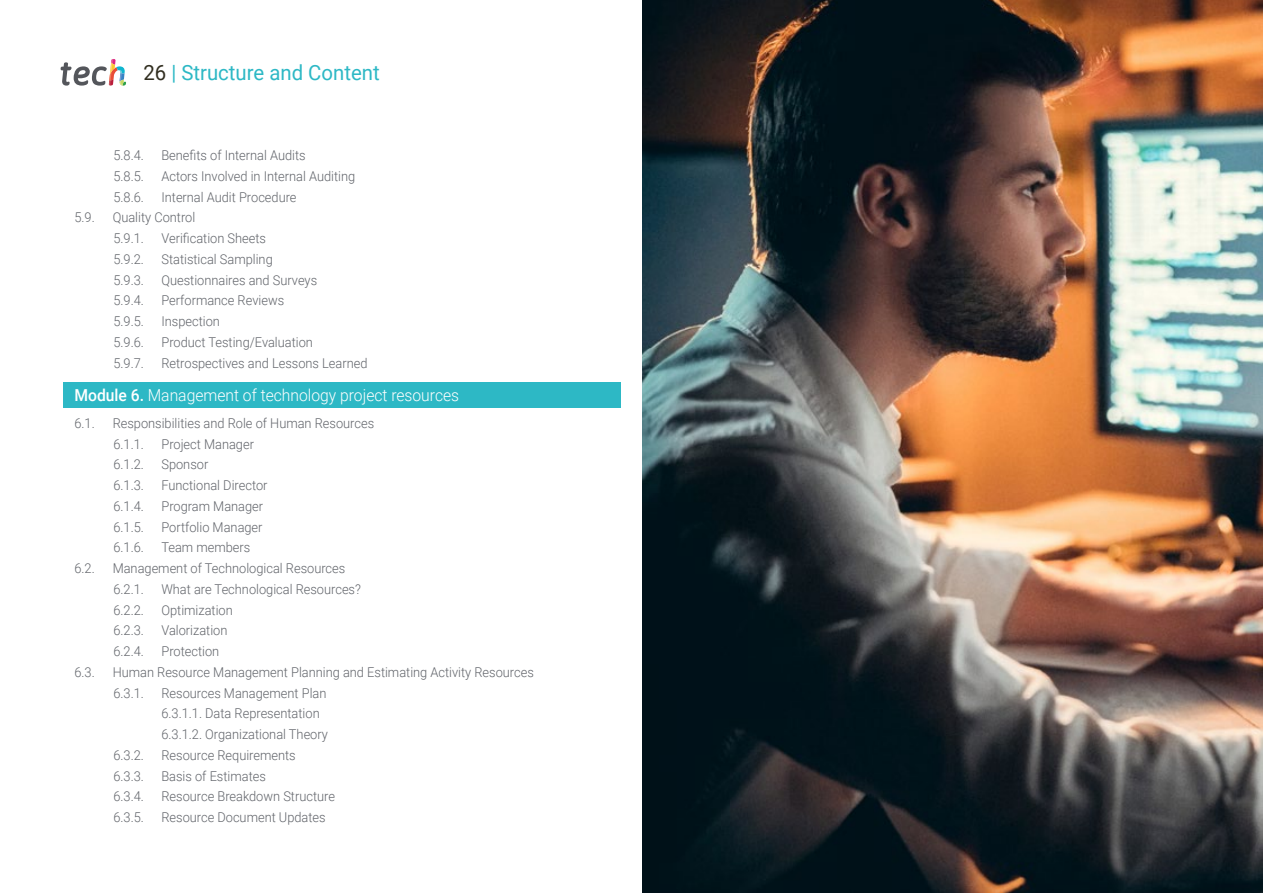
<style>
.page{position:relative;width:1263px;height:893px;background:#fff}
.page>*{position:absolute;margin:0;border:0;box-sizing:border-box;transform-origin:0 0}
.t1{font:21px "Roboto";color:#2db8c5}
.t2{font:300 16.5px "Roboto";color:#fff;scale:.95 1}
.t3{font:300 13.5px/20.7px "Roboto";color:#61646a;scale:.95 1}
.s1{color:#312e20}
.s2{font-weight:500}
</style>
<div class="page">
<svg style="left:61px;top:59px;width:65px;height:27px"></svg>
<div style="left:63px;top:382px;width:558px;height:25px;background:#2db8c5"></div>
<img style="left:642px;top:0;width:621px;height:893px">
<h1 class="t1" style="left:144px;top:57px;width:238px"><span class="s1">26</span> | Structure and Content</h1>
<p class="t3" style="left:113px;top:144px;width:34px">5.8.4.</p>
<p class="t3" style="left:161px;top:144px;width:153px">Benefits of Internal Audits</p>
<p class="t3" style="left:113px;top:165px;width:34px">5.8.5.</p>
<p class="t3" style="left:161px;top:165px;width:206px">Actors Involved in Internal Auditing</p>
<p class="t3" style="left:113px;top:186px;width:34px">5.8.6.</p>
<p class="t3" style="left:161px;top:186px;width:144px">Internal Audit Procedure</p>
<p class="t3" style="left:74px;top:207px;width:23px">5.9.</p>
<p class="t3" style="left:113px;top:207px;width:88px">Quality Control<br>5.9.1.</p>
<p class="t3" style="left:161px;top:227px;width:112px">Verification Sheets</p>
<p class="t3" style="left:113px;top:248px;width:34px">5.9.2.</p>
<p class="t3" style="left:161px;top:248px;width:119px">Statistical Sampling</p>
<p class="t3" style="left:113px;top:269px;width:34px">5.9.3.</p>
<p class="t3" style="left:161px;top:269px;width:165px">Questionnaires and Surveys</p>
<p class="t3" style="left:113px;top:290px;width:34px">5.9.4.</p>
<p class="t3" style="left:161px;top:290px;width:131px">Performance Reviews</p>
<p class="t3" style="left:113px;top:310px;width:34px">5.9.5.</p>
<p class="t3" style="left:161px;top:310px;width:63px">Inspection</p>
<p class="t3" style="left:113px;top:331px;width:34px">5.9.6.</p>
<p class="t3" style="left:161px;top:331px;width:161px">Product Testing/Evaluation</p>
<p class="t3" style="left:113px;top:352px;width:34px">5.9.7.</p>
<p class="t3" style="left:161px;top:352px;width:218px">Retrospectives and Lessons Learned</p>
<p class="t2" style="left:74px;top:383px;width:406px"><span class="s2">Module 6.</span> Management of technology project resources</p>
<p class="t3" style="left:74px;top:412px;width:23px">6.1.</p>
<p class="t3" style="left:113px;top:412px;width:277px">Responsibilities and Role of Human Resources<br>6.1.1.</p>
<p class="t3" style="left:161px;top:433px;width:99px">Project Manager</p>
<p class="t3" style="left:113px;top:454px;width:34px">6.1.2.</p>
<p class="t3" style="left:161px;top:454px;width:51px">Sponsor</p>
<p class="t3" style="left:113px;top:475px;width:34px">6.1.3.</p>
<p class="t3" style="left:161px;top:475px;width:113px">Functional Director</p>
<p class="t3" style="left:113px;top:495px;width:34px">6.1.4.</p>
<p class="t3" style="left:161px;top:495px;width:109px">Program Manager</p>
<p class="t3" style="left:113px;top:516px;width:34px">6.1.5.</p>
<p class="t3" style="left:161px;top:516px;width:108px">Portfolio Manager</p>
<p class="t3" style="left:113px;top:537px;width:34px">6.1.6.</p>
<p class="t3" style="left:161px;top:537px;width:95px">Team members</p>
<p class="t3" style="left:74px;top:558px;width:23px">6.2.</p>
<p class="t3" style="left:113px;top:558px;width:246px">Management of Technological Resources<br>6.2.1.</p>
<p class="t3" style="left:161px;top:578px;width:211px">What are Technological Resources?</p>
<p class="t3" style="left:113px;top:599px;width:34px">6.2.2.</p>
<p class="t3" style="left:161px;top:599px;width:77px">Optimization</p>
<p class="t3" style="left:113px;top:620px;width:34px">6.2.3.</p>
<p class="t3" style="left:161px;top:620px;width:71px">Valorization</p>
<p class="t3" style="left:113px;top:641px;width:34px">6.2.4.</p>
<p class="t3" style="left:161px;top:641px;width:62px">Protection</p>
<p class="t3" style="left:74px;top:661px;width:23px">6.3.</p>
<p class="t3" style="left:113px;top:661px;width:445px">Human Resource Management Planning and Estimating Activity Resources<br>6.3.1.</p>
<p class="t3" style="left:161px;top:682px;width:177px">Resources Management Plan<br>6.3.1.1. Data Representation<br>6.3.1.2. Organizational Theory</p>
<p class="t3" style="left:113px;top:744px;width:34px">6.3.2.</p>
<p class="t3" style="left:161px;top:744px;width:143px">Resource Requirements</p>
<p class="t3" style="left:113px;top:765px;width:34px">6.3.3.</p>
<p class="t3" style="left:161px;top:765px;width:111px">Basis of Estimates</p>
<p class="t3" style="left:113px;top:786px;width:34px">6.3.4.</p>
<p class="t3" style="left:161px;top:786px;width:184px">Resource Breakdown Structure</p>
<p class="t3" style="left:113px;top:807px;width:34px">6.3.5.</p>
<p class="t3" style="left:161px;top:807px;width:174px">Resource Document Updates</p>
</div>
